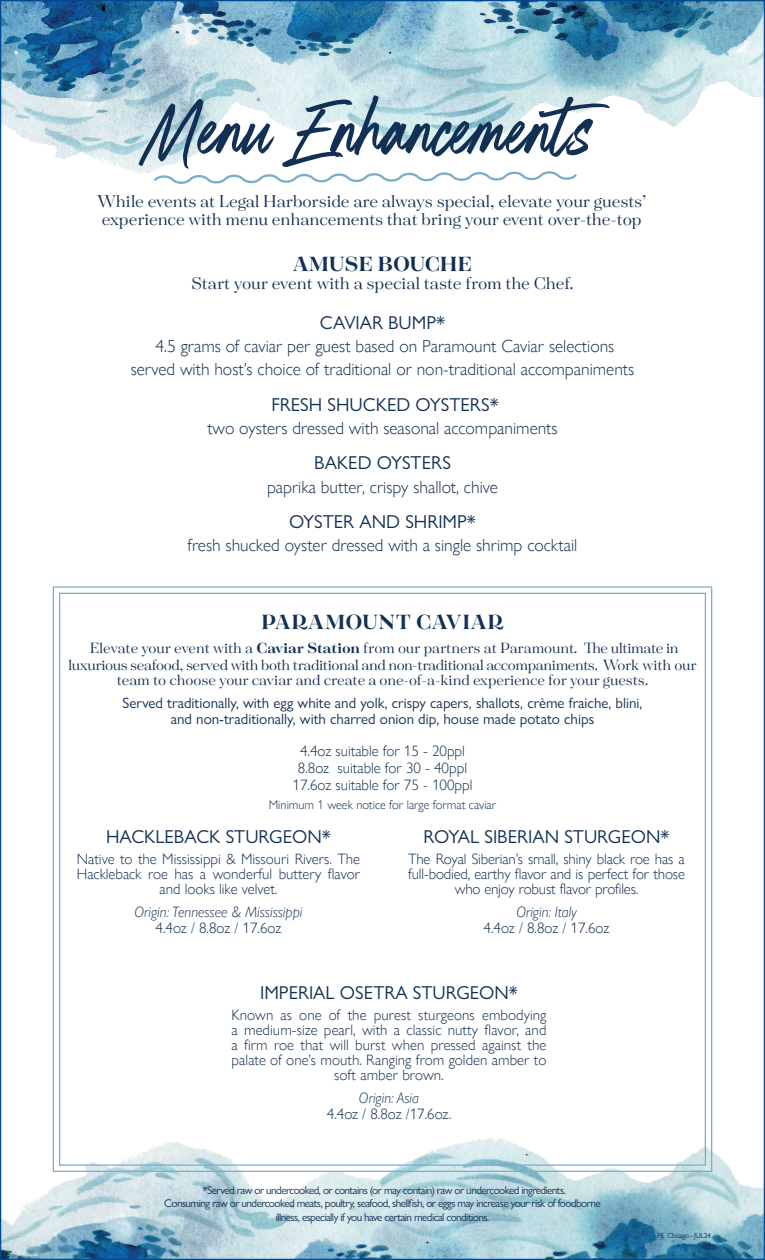
<style>
.page{position:relative;width:765px;height:1260px;background:#fff}
.page>*{position:absolute;margin:0;border:0;box-sizing:border-box;transform-origin:0 0}
.t1{font:90px "Boston Skyline Clean";color:#123053}
.Body_Text_Schoolbook_9_15_Bullet{font:700 22.5px "Tenez";letter-spacing:.02em;color:#123053}
.Body_Text_Schoolbook_9_15_Bullet-2{font:700 22.5px "Tenez";color:#123053}
.Body_Text_Schoolbook_9_15_Bullet-3{font:18.75px/17.5px "Tenez";letter-spacing:-.005em;color:#123053}
.Body_Text_Schoolbook_9_15_Bullet-4{font:18.75px "Gill Sans Nova";color:#123053}
.Body_Text_Schoolbook_9_15_Bullet-5{font:300 17.5px "Gill Sans Nova";color:#123053}
.Body_Text_Schoolbook_9_15_Bullet-6{font:16.25px/17.5px "Tenez";letter-spacing:-.02em;color:#123053;text-align:center}
.Body_Text_Schoolbook_9_15_Bullet-7{font:300 15px/15px "Gill Sans Nova";color:#123053;text-align:center}
.Body_Text_Schoolbook_9_15_Bullet-8{font:15px "Gill Sans Nova";color:#123053}
.Body_Text_Schoolbook_9_15_Bullet-9{font:italic 300 15px "Gill Sans Nova";color:#123053}
.Body_Text_Schoolbook_9_15_Bullet-10{font:300 12.5px "Gill Sans Nova";color:#123053}
.t2{font:11.25px/13.5px "Gill Sans Nova";letter-spacing:-.05em;color:#123053;text-align:center}
.t3{font:7.5px "Gill Sans Nova";letter-spacing:-.05em;color:#123053}
.s1{font-weight:700}
</style>
<div class="page">
<img style="left:2px;top:1152px;width:761px;height:106px">
<img style="left:2px;top:2px;width:761px;height:172px">
<svg style="left:52px;top:586px;width:661px;height:587px"></svg>
<svg style="left:152px;top:168px;width:427px;height:16px"></svg>
<p class="t1" style="left:148px;top:75px;width:479px">Menu Enhancements</p>
<p class="Body_Text_Schoolbook_9_15_Bullet-3" style="left:97px;top:192px;width:551px">While events at Legal Harborside are always special, elevate your guests’ experience with menu enhancements that bring your event over-the-top</p>
<p class="Body_Text_Schoolbook_9_15_Bullet-2" style="left:293px;top:248px;width:181px">AMUSE BOUCHE</p>
<p class="Body_Text_Schoolbook_9_15_Bullet-3" style="left:191px;top:274px;width:384px">Start your event with a special taste from the Chef.</p>
<p class="Body_Text_Schoolbook_9_15_Bullet-4" style="left:320px;top:311px;width:127px">CAVIAR BUMP*</p>
<p class="Body_Text_Schoolbook_9_15_Bullet-5" style="left:155px;top:336px;width:461px">4.5 grams of caviar per guest based on Paramount Caviar selections</p>
<p class="Body_Text_Schoolbook_9_15_Bullet-5" style="left:131px;top:359px;width:505px">served with host’s choice of traditional or non-traditional accompaniments</p>
<p class="Body_Text_Schoolbook_9_15_Bullet-4" style="left:272px;top:393px;width:229px">FRESH SHUCKED OYSTERS*</p>
<p class="Body_Text_Schoolbook_9_15_Bullet-5" style="left:207px;top:418px;width:352px">two oysters dressed with seasonal accompaniments</p>
<p class="Body_Text_Schoolbook_9_15_Bullet-4" style="left:314px;top:452px;width:138px">BAKED OYSTERS</p>
<p class="Body_Text_Schoolbook_9_15_Bullet-5" style="left:267px;top:477px;width:232px">paprika butter, crispy shallot, chive</p>
<p class="Body_Text_Schoolbook_9_15_Bullet-4" style="left:289px;top:510px;width:188px">OYSTER AND SHRIMP*</p>
<p class="Body_Text_Schoolbook_9_15_Bullet-5" style="left:188px;top:536px;width:391px">fresh shucked oyster dressed with a single shrimp cocktail</p>
<p class="Body_Text_Schoolbook_9_15_Bullet" style="left:261px;top:607px;width:244px">PARAMOUNT CAVIAR</p>
<p class="Body_Text_Schoolbook_9_15_Bullet-6" style="left:68px;top:638px;width:630px">Elevate your event with a <span class="s1">Caviar Station</span> from our partners at Paramount. The ultimate in luxurious seafood, served with both traditional and non-traditional accompaniments. Work with our</p>
<p class="Body_Text_Schoolbook_9_15_Bullet-6" style="left:117px;top:671px;width:533px">team to choose your caviar and create a one-of-a-kind experience for your guests.</p>
<p class="Body_Text_Schoolbook_9_15_Bullet-8" style="left:123px;top:694px;width:521px">Served traditionally, with egg white and yolk, crispy capers, shallots, crème fraiche, blini,</p>
<p class="Body_Text_Schoolbook_9_15_Bullet-8" style="left:171px;top:710px;width:425px">and non-traditionally, with charred onion dip, house made potato chips</p>
<p class="Body_Text_Schoolbook_9_15_Bullet-7" style="left:300px;top:744px;width:166px">4.4oz suitable for 15 - 20ppl</p>
<p class="Body_Text_Schoolbook_9_15_Bullet-7" style="left:298px;top:761px;width:171px">8.8oz suitable for 30 - 40ppl</p>
<p class="Body_Text_Schoolbook_9_15_Bullet-7" style="left:293px;top:778px;width:181px">17.6oz suitable for 75 - 100ppl</p>
<p class="Body_Text_Schoolbook_9_15_Bullet-10" style="left:269px;top:798px;width:229px">Minimum 1 week notice for large format caviar</p>
<p class="Body_Text_Schoolbook_9_15_Bullet-4" style="left:106px;top:826px;width:226px">HACKLEBACK STURGEON*</p>
<p class="Body_Text_Schoolbook_9_15_Bullet-7" style="left:77px;top:852px;width:285px">Native to the Mississippi &amp; Missouri Rivers. The<br>Hackleback roe has a wonderful buttery flavor and looks like velvet.</p>
<p class="Body_Text_Schoolbook_9_15_Bullet-9" style="left:135px;top:904px;width:169px">Origin: Tennessee &amp; Mississippi</p>
<p class="Body_Text_Schoolbook_9_15_Bullet-7" style="left:156px;top:920px;width:127px">4.4oz / 8.8oz / 17.6oz</p>
<p class="Body_Text_Schoolbook_9_15_Bullet-4" style="left:424px;top:826px;width:247px">ROYAL SIBERIAN STURGEON*</p>
<p class="Body_Text_Schoolbook_9_15_Bullet-7" style="left:408px;top:852px;width:278px">The Royal Siberian’s small, shiny black roe has a full-bodied, earthy flavor and is perfect for those who enjoy robust flavor profiles.</p>
<p class="Body_Text_Schoolbook_9_15_Bullet-9" style="left:516px;top:904px;width:62px">Origin: Italy</p>
<p class="Body_Text_Schoolbook_9_15_Bullet-7" style="left:484px;top:920px;width:127px">4.4oz / 8.8oz / 17.6oz</p>
<p class="Body_Text_Schoolbook_9_15_Bullet-4" style="left:260px;top:981px;width:259px">IMPERIAL OSETRA STURGEON*</p>
<p class="Body_Text_Schoolbook_9_15_Bullet-7" style="left:232px;top:1007px;width:317px">Known as one of the purest sturgeons embodying a medium-size pearl, with a classic nutty flavor, and a firm roe that will burst when pressed against the palate of one’s mouth. Ranging from golden amber to soft amber brown.</p>
<p class="Body_Text_Schoolbook_9_15_Bullet-9" style="left:359px;top:1090px;width:62px">Origin: Asia</p>
<p class="Body_Text_Schoolbook_9_15_Bullet-7" style="left:327px;top:1106px;width:126px">4.4oz / 8.8oz /17.6oz.</p>
<p class="t2" style="left:164px;top:1183px;width:438px">*Served raw or undercooked, or contains (or may contain) raw or undercooked ingredients.<br>Consuming raw or undercooked meats, poultry, seafood, shellfish, or eggs may increase your risk of foodborne illness, especially if you have certain medical conditions.</p>
<p class="t3" style="left:657px;top:1231px;width:55px">PE Chicago - JUL24</p>
</div>
